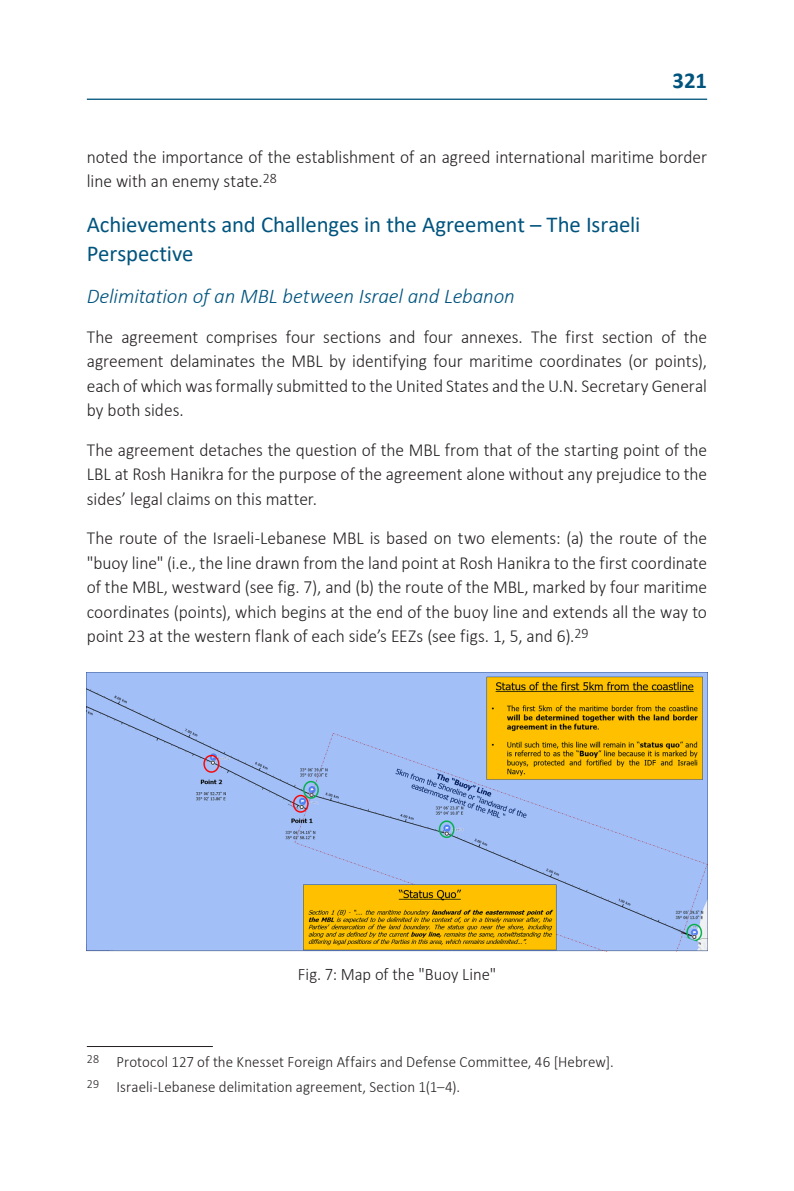
<style>
.page{position:relative;width:794px;height:1191px;background:#fff}
.page>*{position:absolute;margin:0;border:0;box-sizing:border-box;transform-origin:0 0}
.כותרת_2{font:22.75px/29.6px "Calibri";letter-spacing:-.01em;color:#00547e}
.t1{font:700 22.75px "Calibri";color:#00547e}
.כותרת_3{font:italic 300 21px "Calibri";letter-spacing:-.01em;color:#00547e}
.t2{font:300 18.38px/24.5px "Calibri";color:#231f20;text-align:justify;scale:.95 1}
.איור{font:300 17.5px "Calibri";color:#231f20;scale:.95 1}
.הערת_שוליים{font:300 15.75px "Calibri";letter-spacing:.005em;color:#231f20;scale:.95 1}
</style>
<div class="page">
<hr style="left:87px;top:99px;width:620px;height:1px;background:#00547e">
<img style="left:87px;top:672px;width:620px;height:280px">
<hr style="left:87px;top:1046px;width:126px;height:1px;background:#231f20">
<p class="t1" style="left:672px;top:64px;width:36px">321</p>
<p class="t2" style="left:87px;top:144px;width:654px">noted the importance of the establishment of an agreed international maritime border line with an enemy state.<sup>28</sup></p>
<p class="כותרת_2" style="left:87px;top:209px;width:555px">Achievements and Challenges in the Agreement – The Israeli<br>Perspective</p>
<p class="כותרת_3" style="left:87px;top:283px;width:429px">Delimitation of an MBL between Israel and Lebanon</p>
<p class="t2" style="left:87px;top:324px;width:654px">The agreement comprises four sections and four annexes. The first section of the agreement delaminates the MBL by identifying four maritime coordinates (or points), each of which was formally submitted to the United States and the U.N. Secretary General by both sides.</p>
<p class="t2" style="left:87px;top:437px;width:654px">The agreement detaches the question of the MBL from that of the starting point of the LBL at Rosh Hanikra for the purpose of the agreement alone without any prejudice to the sides’ legal claims on this matter.</p>
<p class="t2" style="left:87px;top:525px;width:654px">The route of the Israeli-Lebanese MBL is based on two elements: (a) the route of the "buoy line" (i.e., the line drawn from the land point at Rosh Hanikra to the first coordinate of the MBL, westward (see fig. 7), and (b) the route of the MBL, marked by four maritime coordinates (points), which begins at the end of the buoy line and extends all the way to point 23 at the western flank of each side’s EEZs (see figs. 1, 5, and 6).<sup>29</sup></p>
<p class="איור" style="left:298px;top:963px;width:210px">Fig. 7: Map of the "Buoy Line"</p>
<p class="הערת_שוליים" style="left:87px;top:1051px;width:556px"><sup>28</sup> Protocol 127 of the Knesset Foreign Affairs and Defense Committee, 46 [Hebrew].</p>
<p class="הערת_שוליים" style="left:87px;top:1076px;width:394px"><sup>29</sup> Israeli-Lebanese delimitation agreement, Section 1(1–4).</p>
</div>
